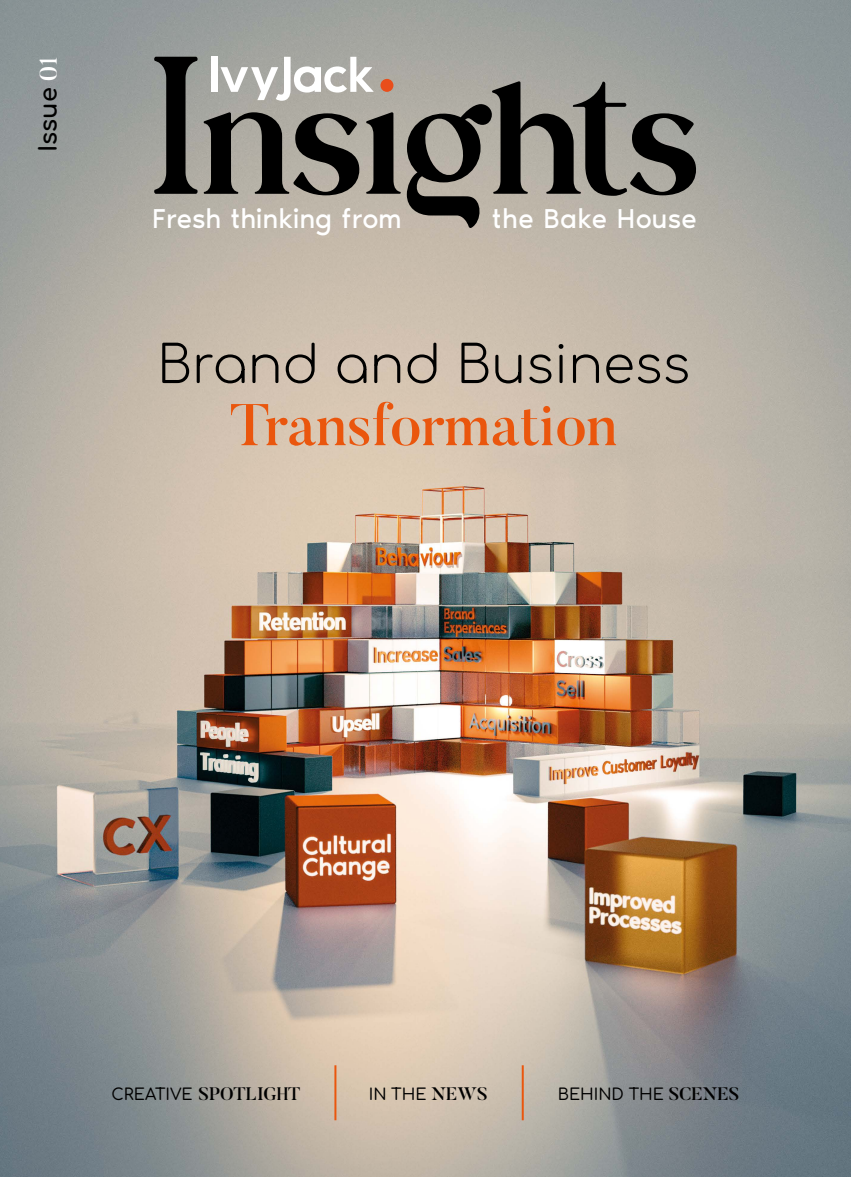
<style>
.page{position:relative;width:851px;height:1177px;background:#fff}
.page>*{position:absolute;margin:0;border:0;box-sizing:border-box;transform-origin:0 0}
.t1{font:500 58.4px "Butler";color:#ea560d}
.t2{font:51.7px "Comfortaa";color:#000}
.t3{font:28.1px "Noir Pro";letter-spacing:.005em;color:#fff}
.t4{font:24px "Comfortaa";color:#000}
.t5{font:500 18px "Butler";color:#000}
.t6{font:16px "Comfortaa";color:#000}
.s1{font-family:"Butler";font-weight:500;color:#fff}
.s2{font-family:"Comfortaa";font-weight:400;font-size:16px}
.s3{font-family:"Butler";font-weight:500;font-size:18px}
</style>
<div class="page">
<img style="left:0;top:0;width:850px;height:1176px">
<hr style="left:334px;top:1065px;width:2px;height:55px;background:#ea560d">
<hr style="left:521px;top:1065px;width:2px;height:55px;background:#ea560d">
<svg style="left:366px;top:112px;width:34px;height:82px;background:#494743"></svg>
<svg style="left:407px;top:81px;width:289px;height:147px;background:#797670"></svg>
<svg style="left:204px;top:112px;width:155px;height:83px;background:#5e5c57"></svg>
<div style="left:211px;top:57px;width:6px;height:35px;background:#fff"></div>
<svg style="left:220px;top:57px;width:153px;height:44px"></svg>
<svg style="left:154px;top:57px;width:43px;height:137px;background:#50504d"></svg>
<div style="left:380px;top:79px;width:13px;height:13px;background:#e94e1b;border-radius:50%"></div>
<p class="t4" style="left:26px;top:152px;width:97px;rotate:-90deg">Issue <span class="s1">01</span></p>
<p class="t3" style="left:152px;top:197px;width:251px">Fresh thinking from</p>
<p class="t3" style="left:492px;top:197px;width:206px">the Bake House</p>
<h2 class="t2" style="left:157px;top:318px;width:534px">Brand and Business</h2>
<h1 class="t1" style="left:230px;top:388px;width:389px">Transformation</h1>
<p class="t5" style="left:112px;top:1082px;width:190px"><span class="s2">CREATIVE</span> SPOTLIGHT</p>
<p class="t6" style="left:369px;top:1079px;width:120px">IN THE <span class="s3">NEWS</span></p>
<p class="t6" style="left:557px;top:1079px;width:183px">BEHIND THE <span class="s3">SCENES</span></p>
</div>
